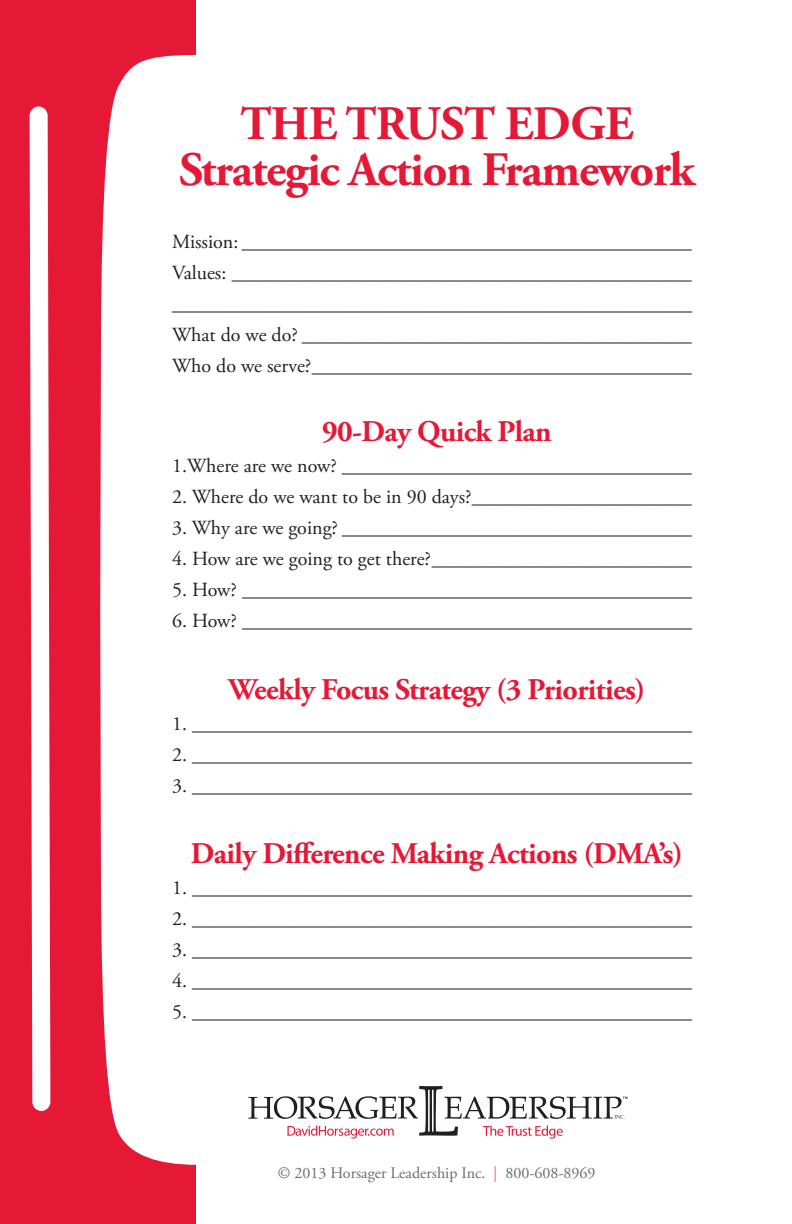
<style>
.page{position:relative;width:792px;height:1224px;background:#fff}
.page>*{position:absolute;margin:0;border:0;box-sizing:border-box;transform-origin:0 0}
.t1{font:700 48px "Adobe Garamond Pro";letter-spacing:-.025em;color:#e51836}
.center_sub{font:700 30px "Adobe Garamond Pro";letter-spacing:-.02em;color:#e51836}
.lines{font:20px "Adobe Garamond Pro";color:#231f20}
.body{font:16px "Adobe Garamond Pro";color:#6c6d70}
.s1{color:#ec6d61}
</style>
<div class="page">
<svg style="left:0;top:0;width:196px;height:1224px"></svg>
<svg style="left:248px;top:1086px;width:380px;height:53px"></svg>
<p class="t1" style="left:240px;top:96px;width:395px">THE TRUST EDGE</p>
<p class="t1" style="left:179px;top:142px;width:517px">Strategic Action Framework</p>
<p class="lines" style="left:172px;top:229px;width:521px">Mission: _____________________________________________</p>
<p class="lines" style="left:172px;top:260px;width:521px">Values: ______________________________________________</p>
<p class="lines" style="left:172px;top:291px;width:521px">____________________________________________________</p>
<p class="lines" style="left:172px;top:322px;width:521px">What do we do? _______________________________________</p>
<p class="lines" style="left:172px;top:353px;width:521px">Who do we serve?______________________________________</p>
<p class="center_sub" style="left:322px;top:414px;width:231px">90-Day Quick Plan</p>
<p class="lines" style="left:172px;top:453px;width:521px">1.Where are we now? ___________________________________</p>
<p class="lines" style="left:172px;top:484px;width:521px">2. Where do we want to be in 90 days?______________________</p>
<p class="lines" style="left:172px;top:515px;width:521px">3. Why are we going? ___________________________________</p>
<p class="lines" style="left:172px;top:546px;width:521px">4. How are we going to get there?__________________________</p>
<p class="lines" style="left:172px;top:577px;width:521px">5. How? _____________________________________________</p>
<p class="lines" style="left:172px;top:608px;width:521px">6. How? _____________________________________________</p>
<p class="center_sub" style="left:229px;top:672px;width:418px">Weekly Focus Strategy (3 Priorities)</p>
<p class="lines" style="left:172px;top:711px;width:521px">1. __________________________________________________</p>
<p class="lines" style="left:172px;top:742px;width:521px">2. __________________________________________________</p>
<p class="lines" style="left:172px;top:773px;width:521px">3. __________________________________________________</p>
<p class="center_sub" style="left:191px;top:836px;width:494px">Daily Difference Making Actions (DMA’s)</p>
<p class="lines" style="left:172px;top:876px;width:521px">1. __________________________________________________</p>
<p class="lines" style="left:172px;top:907px;width:521px">2. __________________________________________________</p>
<p class="lines" style="left:172px;top:938px;width:521px">3. __________________________________________________</p>
<p class="lines" style="left:172px;top:969px;width:521px">4. __________________________________________________</p>
<p class="lines" style="left:172px;top:1000px;width:521px">5. __________________________________________________</p>
<p class="body" style="left:278px;top:1163px;width:319px">© 2013 Horsager Leadership Inc. <span class="s1">|</span> 800-608-8969</p>
</div>
